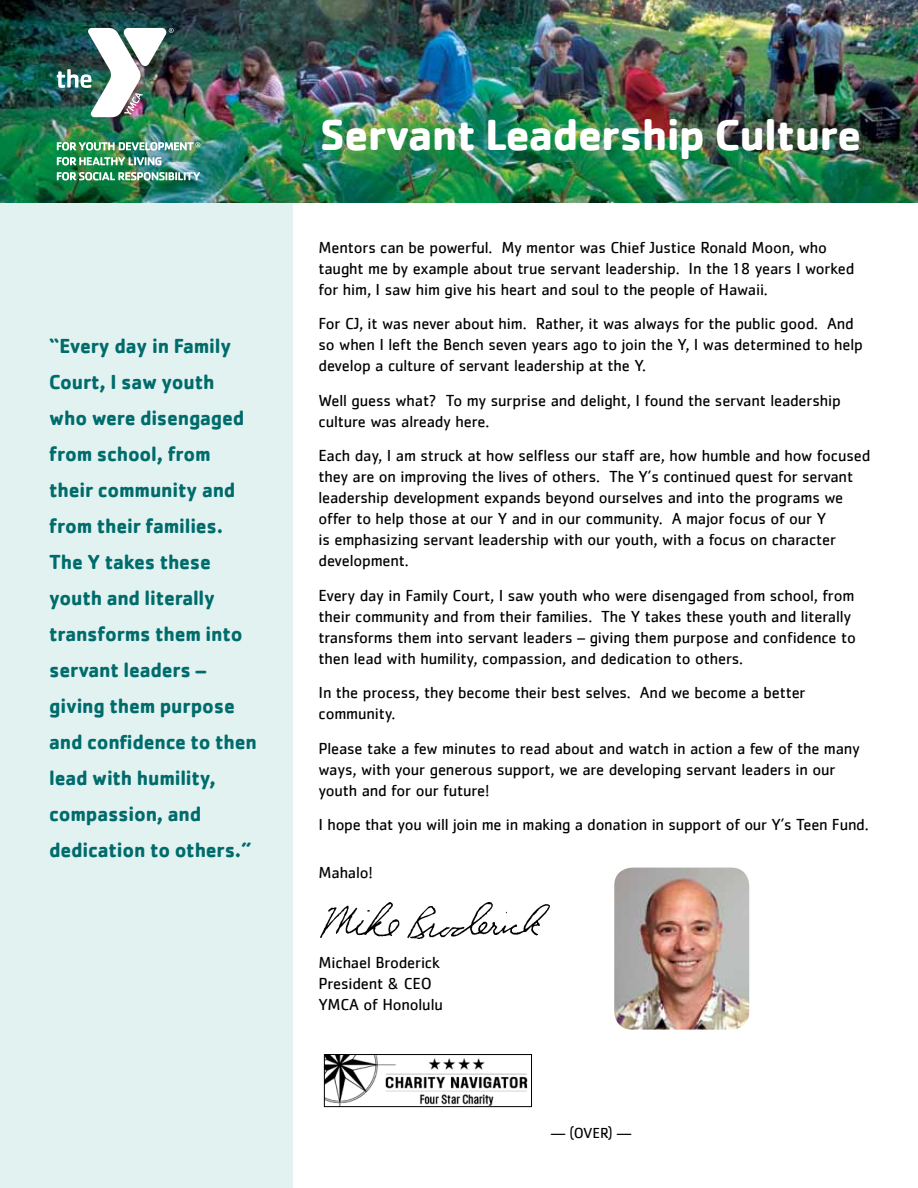
<style>
.page{position:relative;width:918px;height:1188px;background:#fff}
.page>*{position:absolute;margin:0;border:0;box-sizing:border-box;transform-origin:0 0}
.t1{font:700 45px "Cachet";letter-spacing:-.02em;color:#fff}
.t2{font:700 21px/36px "Cachet";letter-spacing:-.01em;color:#006b6b;scale:.95 1}
.t3{font:16.5px/21px "Cachet";letter-spacing:-.01em;color:#000}
.t4{font:15px "Cachet";color:#000}
</style>
<div class="page">
<div style="left:0;top:197px;width:292px;height:991px;background:#e1f2f1"></div>
<img style="left:0;top:0;width:918px;height:202px">
<img style="left:57px;top:28px;width:117px;height:89px">
<svg style="left:57px;top:157px;width:104px;height:9px"></svg>
<svg style="left:57px;top:172px;width:143px;height:9px"></svg>
<svg style="left:57px;top:142px;width:143px;height:9px"></svg>
<img style="left:321px;top:902px;width:228px;height:36px">
<img style="left:614px;top:868px;width:135px;height:162px">
<img style="left:326px;top:1056px;width:202px;height:49px">
<div style="left:324px;top:1054px;width:208px;height:53px;border:1px solid #000"></div>
<p class="t2" style="left:49px;top:328px;width:220px">“Every day in Family<br>Court, I saw youth who were disengaged from school, from their community and from their families.<br>The Y takes these youth and literally transforms them into servant leaders – giving them purpose and confidence to then lead with humility, compassion, and dedication to others.”</p>
<h1 class="t1" style="left:320px;top:105px;width:543px">Servant Leadership Culture</h1>
<p class="t3" style="left:319px;top:237px;width:537px">Mentors can be powerful. My mentor was Chief Justice Ronald Moon, who taught me by example about true servant leadership. In the 18 years I worked for him, I saw him give his heart and soul to the people of Hawaii.</p>
<p class="t3" style="left:319px;top:313px;width:546px">For CJ, it was never about him. Rather, it was always for the public good. And so when I left the Bench seven years ago to join the Y, I was determined to help develop a culture of servant leadership at the Y.</p>
<p class="t3" style="left:319px;top:390px;width:524px">Well guess what? To my surprise and delight, I found the servant leadership culture was already here.</p>
<p class="t3" style="left:319px;top:445px;width:553px">Each day, I am struck at how selfless our staff are, how humble and how focused they are on improving the lives of others. The Y’s continued quest for servant leadership development expands beyond ourselves and into the programs we offer to help those at our Y and in our community. A major focus of our Y<br>is emphasizing servant leadership with our youth, with a focus on character development.</p>
<p class="t3" style="left:319px;top:585px;width:539px">Every day in Family Court, I saw youth who were disengaged from school, from their community and from their families. The Y takes these youth and literally transforms them into servant leaders – giving them purpose and confidence to then lead with humility, compassion, and dedication to others.</p>
<p class="t3" style="left:319px;top:682px;width:489px">In the process, they become their best selves. And we become a better community.</p>
<p class="t3" style="left:319px;top:738px;width:543px">Please take a few minutes to read about and watch in action a few of the many ways, with your generous support, we are developing servant leaders in our youth and for our future!</p>
<p class="t3" style="left:319px;top:814px;width:552px">I hope that you will join me in making a donation in support of our Y’s Teen Fund.</p>
<p class="t3" style="left:319px;top:862px;width:56px">Mahalo!</p>
<p class="t3" style="left:319px;top:952px;width:126px">Michael Broderick<br>President &amp; CEO<br>YMCA of Honolulu</p>
<p class="t4" style="left:551px;top:1124px;width:82px">— (OVER) —</p>
</div>
